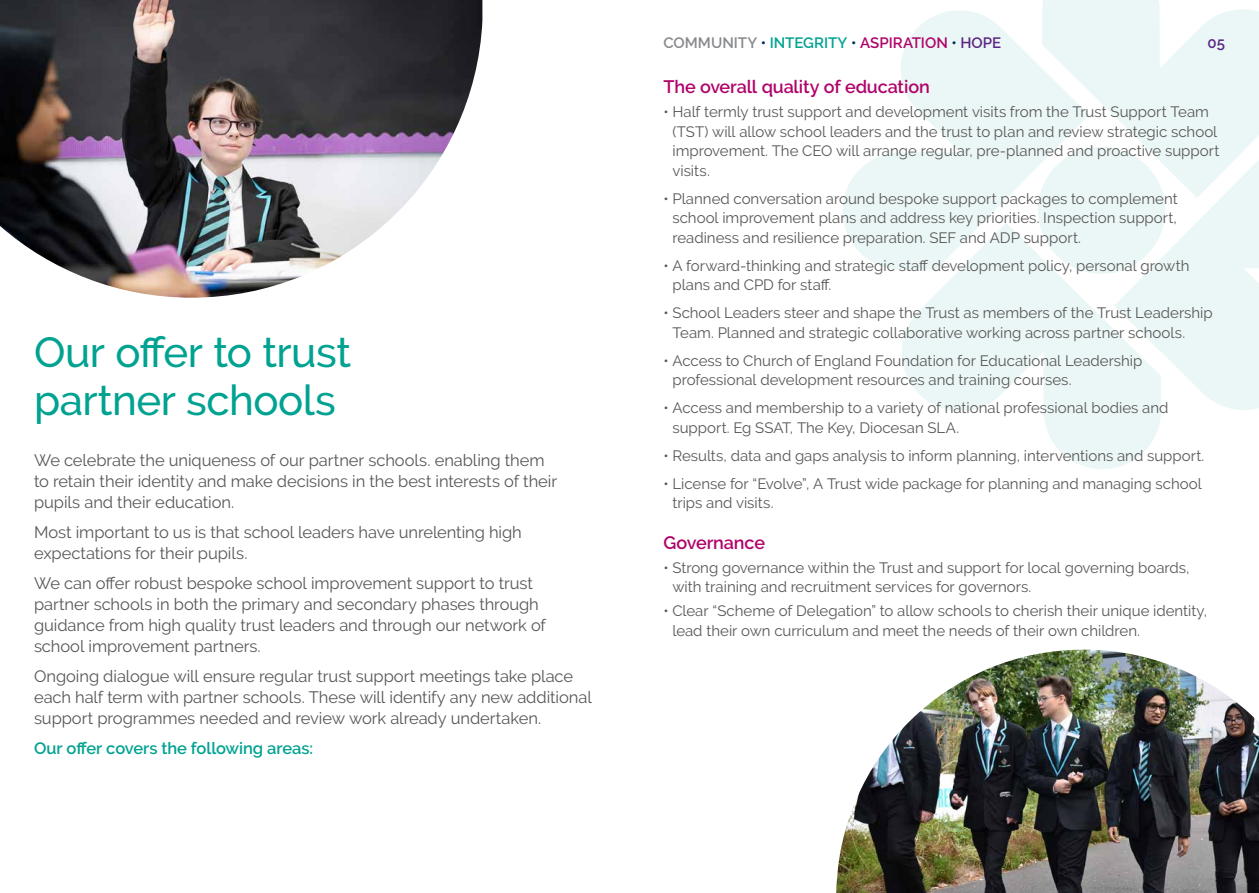
<style>
.page{position:relative;width:1259px;height:893px;background:#fff}
.page>*{position:absolute;margin:0;border:0;box-sizing:border-box;transform-origin:0 0}
.t1{font:500 42px/48px "Raleway";letter-spacing:-.01em;color:#00a291}
.t2{font:600 18px "Raleway";letter-spacing:-.01em;color:#b0036a}
.t3{font:16.5px/21px "Raleway";letter-spacing:-.005em;color:#575756}
.t4{font:600 16.5px "Raleway";letter-spacing:-.005em;color:#00a291}
.t5{font:15px/19.5px "Raleway";color:#575756}
.t6{font:600 15px "Raleway";color:#b0036a}
.t7{font:600 15px "Raleway";color:#5c2684}
.s1{color:#86888c}
.s2{color:#002e5a}
.s3{color:#00a291}
.s4{color:#5c2684}
</style>
<div class="page">
<svg style="left:843px;top:10px;width:199px;height:259px;fill:#ebf7f6"></svg>
<svg style="left:1042px;top:0;width:217px;height:410px"></svg>
<svg style="left:896px;top:223px;width:265px;height:246px;fill:#ebf7f6"></svg>
<div style="left:1038px;top:147px;width:127px;height:127px;background:#ebf7f6;border-radius:50%"></div>
<img style="left:836px;top:650px;width:423px;height:243px">
<img style="left:0;top:0;width:482px;height:298px">
<h1 class="t1" style="left:34px;top:328px;width:318px">Our offer to trust partner schools</h1>
<p class="t3" style="left:34px;top:449px;width:525px">We celebrate the uniqueness of our partner schools. enabling them to retain their identity and make decisions in the best interests of their pupils and their education.</p>
<p class="t3" style="left:34px;top:521px;width:489px">Most important to us is that school leaders have unrelenting high expectations for their pupils.</p>
<p class="t3" style="left:34px;top:572px;width:513px">We can offer robust bespoke school improvement support to trust partner schools in both the primary and secondary phases through guidance from high quality trust leaders and through our network of school improvement partners.</p>
<p class="t3" style="left:34px;top:665px;width:559px">Ongoing dialogue will ensure regular trust support meetings take place each half term with partner schools. These will identify any new additional support programmes needed and review work already undertaken.</p>
<p class="t4" style="left:34px;top:738px;width:281px">Our offer covers the following areas:</p>
<p class="t6" style="left:663px;top:34px;width:339px"><span class="s1">COMMUNITY</span> <span class="s2">•</span> <span class="s3">INTEGRITY</span> <span class="s2">•</span> ASPIRATION <span class="s2">•</span> <span class="s4">HOPE</span></p>
<p class="t7" style="left:1207px;top:34px;width:19px">05</p>
<p class="t2" style="left:663px;top:77px;width:268px">The overall quality of education</p>
<p class="t5" style="left:672px;top:102px;width:548px;text-indent:-9px">• Half termly trust support and development visits from the Trust Support Team (TST) will allow school leaders and the trust to plan and review strategic school improvement. The CEO will arrange regular, pre-planned and proactive support visits.</p>
<p class="t5" style="left:672px;top:189px;width:507px;text-align:justify;text-indent:-9px">• Planned conversation around bespoke support packages to complement school improvement plans and address key priorities. Inspection support, readiness and resilience preparation. SEF and ADP support.</p>
<p class="t5" style="left:672px;top:256px;width:518px;text-indent:-9px">• A forward-thinking and strategic staff development policy, personal growth plans and CPD for staff.</p>
<p class="t5" style="left:672px;top:303px;width:542px;text-indent:-9px">• School Leaders steer and shape the Trust as members of the Trust Leadership<br>Team. Planned and strategic collaborative working across partner schools.</p>
<p class="t5" style="left:672px;top:351px;width:471px;text-indent:-9px">• Access to Church of England Foundation for Educational Leadership professional development resources and training courses.</p>
<p class="t5" style="left:672px;top:398px;width:497px;text-indent:-9px">• Access and membership to a variety of national professional bodies and support. Eg SSAT, The Key, Diocesan SLA.</p>
<p class="t5" style="left:663px;top:446px;width:542px">• Results, data and gaps analysis to inform planning, interventions and support.</p>
<p class="t5" style="left:672px;top:474px;width:531px;text-indent:-9px">• License for “Evolve”, A Trust wide package for planning and managing school trips and visits.</p>
<p class="t2" style="left:663px;top:532px;width:103px">Governance</p>
<p class="t5" style="left:672px;top:558px;width:519px;text-indent:-9px">• Strong governance within the Trust and support for local governing boards, with training and recruitment services for governors.</p>
<p class="t5" style="left:672px;top:601px;width:536px;text-indent:-9px">• Clear “Scheme of Delegation” to allow schools to cherish their unique identity, lead their own curriculum and meet the needs of their own children.</p>
</div>
